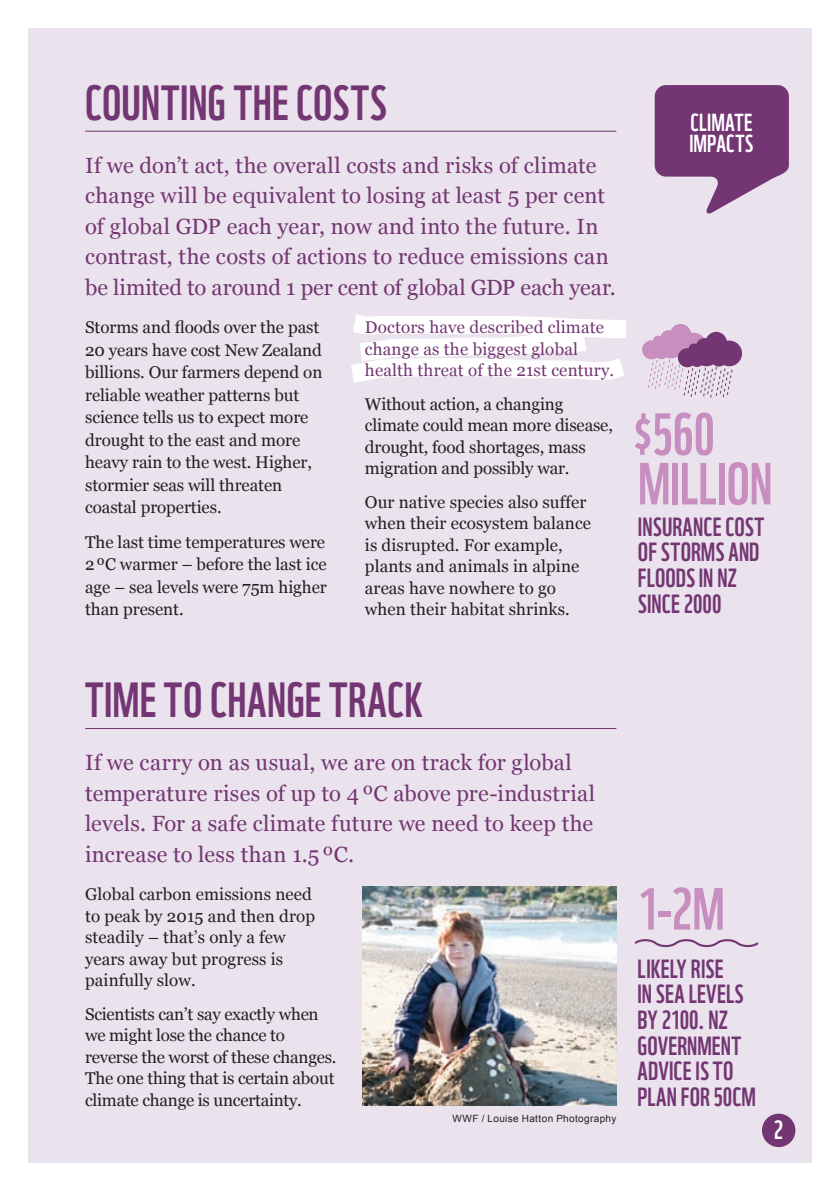
<style>
.page{position:relative;width:840px;height:1191px;background:#fff}
.page>*{position:absolute;margin:0;border:0;box-sizing:border-box;transform-origin:0 0}
.t1{font:57.6px/49.6px "WWF";letter-spacing:-.005em;color:#c78ebf}
.t2{font:48px "WWF";letter-spacing:.01em;color:#733673}
.t3{font:25.6px/25.6px "WWF";letter-spacing:.005em;color:#733673}
.t4{font:25.6px "WWF";color:#fff}
.t5{font:24px/21.6px "WWF";letter-spacing:.01em;color:#fff}
.t6{font:22px/30.4px "Georgia";letter-spacing:.01em;color:#733673}
.t7{font:17px/21.6px "Georgia";letter-spacing:-.005em;color:#231f20}
.t8{font:17px/21.6px "Georgia";letter-spacing:.01em;color:#733673}
.t9{font:10px "Arial";letter-spacing:.035em;color:#231f20}
</style>
<div class="page">
<div style="left:28px;top:28px;width:783px;height:1134px;background:#eae2ec"></div>
<div style="left:761px;top:1113px;width:34px;height:34px;background:#733673;border-radius:50%"></div>
<svg style="left:654px;top:85px;width:134px;height:129px"></svg>
<svg style="left:634px;top:939px;width:125px;height:9px"></svg>
<hr style="left:85px;top:131px;width:531px;height:1px;background:#733673">
<hr style="left:85px;top:728px;width:531px;height:1px;background:#733673">
<img style="left:362px;top:886px;width:254px;height:220px">
<svg style="left:351px;top:314px;width:390px;height:84px"></svg>
<h2 class="t2" style="left:85px;top:65px;width:303px">COUNTING THE COSTS</h2>
<p class="t6" style="left:85px;top:150px;width:532px">If we don’t act, the overall costs and risks of climate change will be equivalent to losing at least 5 per cent of global GDP each year, now and into the future. In contrast, the costs of actions to reduce emissions can be limited to around 1 per cent of global GDP each year.</p>
<p class="t7" style="left:85px;top:316px;width:239px;line-height:22.4px">Storms and floods over the past<br>20 years have cost New Zealand billions. Our farmers depend on reliable weather patterns but science tells us to expect more drought to the east and more heavy rain to the west. Higher, stormier seas will threaten coastal properties.</p>
<p class="t7" style="left:85px;top:531px;width:243px;line-height:22.4px;text-align:justify">The last time temperatures were 2 ºC warmer – before the last ice age – sea levels were 75m higher than present.</p>
<p class="t8" style="left:365px;top:316px;width:250px">Doctors have described climate change as the biggest global health threat of the 21st century.</p>
<p class="t7" style="left:365px;top:393px;width:249px">Without action, a changing climate could mean more disease, drought, food shortages, mass migration and possibly war.</p>
<p class="t7" style="left:365px;top:491px;width:227px">Our native species also suffer when their ecosystem balance is disrupted. For example, plants and animals in alpine areas have nowhere to go when their habitat shrinks.</p>
<h3 class="t5" style="left:689px;top:109px;width:65px">CLIMATE<br>IMPACTS</h3>
<h1 class="t1" style="left:631px;top:404px;width:142px">$560<br>MILLION</h1>
<h3 class="t3" style="left:637px;top:511px;width:128px">INSURANCE COST<br>OF STORMS AND<br>FLOODS IN NZ<br>SINCE 2000</h3>
<h2 class="t2" style="left:85px;top:662px;width:339px">TIME TO CHANGE TRACK</h2>
<p class="t6" style="left:85px;top:747px;width:511px">If we carry on as usual, we are on track for global temperature rises of up to 4 ºC above pre-industrial levels. For a safe climate future we need to keep the increase to less than 1.5 ºC.</p>
<p class="t7" style="left:85px;top:883px;width:231px">Global carbon emissions need to peak by 2015 and then drop steadily – that’s only a few years away but progress is painfully slow.</p>
<p class="t7" style="left:85px;top:1003px;width:253px">Scientists can’t say exactly when we might lose the chance to reverse the worst of these changes.<br>The one thing that is certain about climate change is uncertainty.</p>
<p class="t9" style="left:452px;top:1111px;width:165px">WWF / Louise Hatton Photography</p>
<h1 class="t1" style="left:637px;top:878px;width:89px">1-2M</h1>
<h3 class="t3" style="left:637px;top:953px;width:120px">LIKELY RISE<br>IN SEA LEVELS<br>BY 2100. NZ<br>GOVERNMENT<br>ADVICE IS TO<br>PLAN FOR 50CM</h3>
<h3 class="t4" style="left:773px;top:1109px;width:11px">2</h3>
</div>
